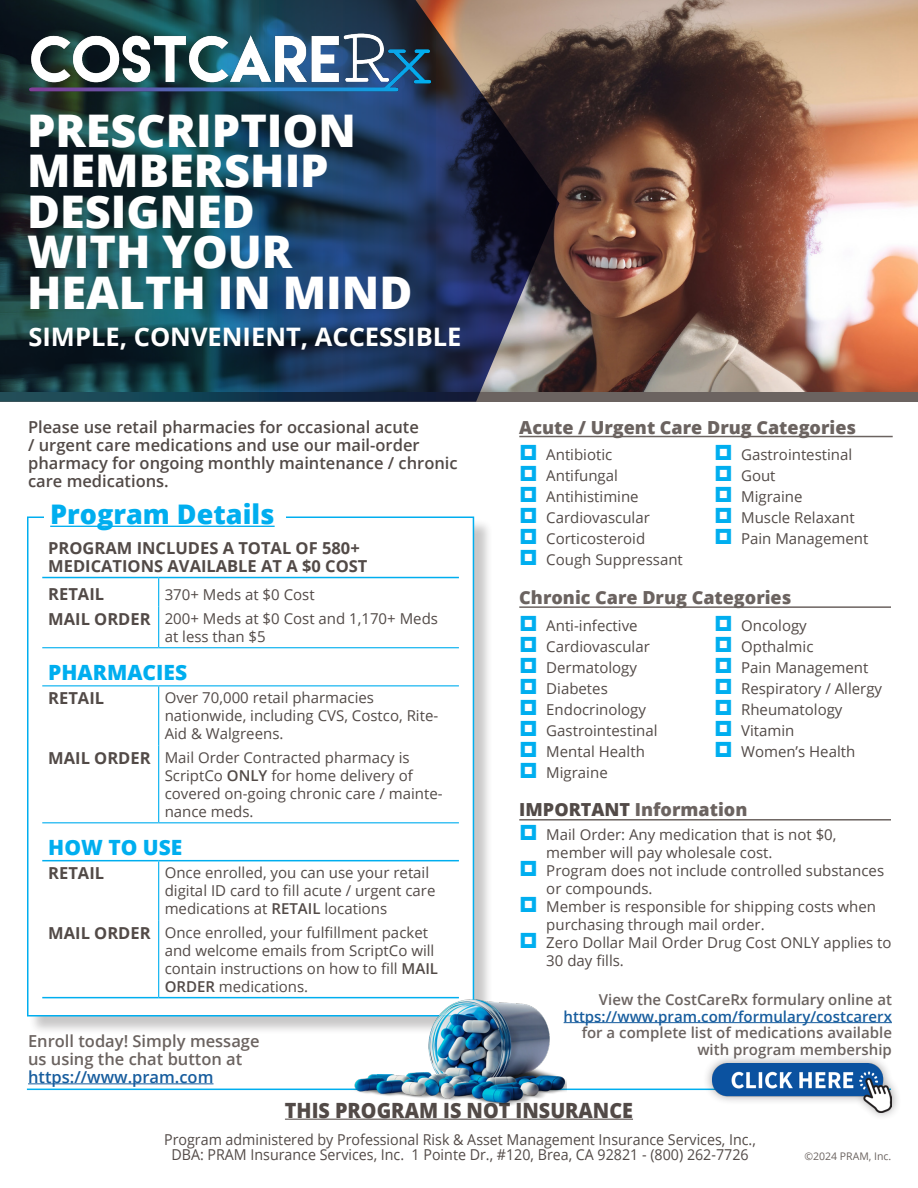
<style>
.page{position:relative;width:918px;height:1188px;background:#fff}
.page>*{position:absolute;margin:0;border:0;box-sizing:border-box;transform-origin:0 0}
.t1{font:800 45px/40.5px "Open Sans";color:#fff}
.t2{font:800 27px "Open Sans";color:#00aeef}
.t3{font:700 25.5px "Open Sans";color:#fff}
.t4{font:800 21px "Open Sans";color:#524a47;scale:.94 1}
.t5{font:800 21px "Open Sans";color:#00aeef}
.t6{font:800 18px "Open Sans";color:#6b6360}
.t7{font:600 16.5px/18px "Open Sans";color:#524a47}
.t8{font:700 16.5px/18px "Open Sans";color:#524a47}
.t9{font:600 16.5px/18px "Open Sans";color:#6b6360}
.t10{font:600 16.5px "Open Sans";color:#175d9e}
.t11{font:15px/21px "Open Sans";color:#524a47}
.t12{font:15px/15px "Open Sans";color:#524a47;text-align:center;scale:.95 1}
.t13{font:600 15px/16.5px "Open Sans";color:#6b6360;text-align:right}
.t14{font:600 15px "Open Sans";color:#175d9e}
.t15{font:10.5px "Open Sans";color:#6b6360}
.s1{font-weight:700;font-size:16.5px}
.s2{font-weight:600}
.s3{color:#524a47}
</style>
<div class="page">
<img style="left:559px;top:0;width:359px;height:392px">
<div style="left:0;top:392px;width:918px;height:10px;background:#6b6360"></div>
<img style="left:0;top:0;width:559px;height:402px">
<hr style="left:27px;top:1089px;width:864px;height:1px;background:#00aeef">
<hr style="left:285px;top:1119px;width:348px;height:1px;background:#524a47">
<img style="left:26px;top:27px;width:409px;height:67px">
<hr style="left:519px;top:436px;width:374px;height:1px;background:#6b6360">
<hr style="left:519px;top:606px;width:372px;height:2px;background:#6b6360">
<div style="left:29px;top:519px;width:464px;height:516px;background:#231f20;opacity:.25"></div>
<div style="left:27px;top:517px;width:447px;height:500px;background:#fff;border:2px solid #00aeef"></div>
<div style="left:44px;top:495px;width:242px;height:40px;background:#fff"></div>
<hr style="left:50px;top:526px;width:225px;height:1px;background:#00aeef">
<svg style="left:158px;top:578px;width:1px;height:28px"></svg>
<hr style="left:158px;top:606px;width:1px;height:41px;background:#00aeef">
<hr style="left:158px;top:686px;width:1px;height:59px;background:#00aeef">
<hr style="left:158px;top:745px;width:1px;height:77px;background:#00aeef">
<hr style="left:158px;top:861px;width:1px;height:59px;background:#00aeef">
<hr style="left:158px;top:920px;width:1px;height:77px;background:#00aeef">
<hr style="left:42px;top:685px;width:117px;height:1px;background:#00aeef">
<hr style="left:159px;top:685px;width:300px;height:1px;background:#00aeef">
<hr style="left:42px;top:860px;width:117px;height:1px;background:#00aeef">
<hr style="left:159px;top:860px;width:300px;height:1px;background:#00aeef">
<hr style="left:42px;top:822px;width:117px;height:1px;background:#00aeef">
<hr style="left:159px;top:822px;width:300px;height:1px;background:#00aeef">
<hr style="left:42px;top:647px;width:117px;height:1px;background:#00aeef">
<hr style="left:159px;top:647px;width:300px;height:1px;background:#00aeef">
<hr style="left:42px;top:997px;width:117px;height:1px;background:#00aeef">
<hr style="left:159px;top:997px;width:300px;height:1px;background:#00aeef">
<hr style="left:42px;top:577px;width:117px;height:1px;background:#00aeef">
<hr style="left:159px;top:577px;width:300px;height:1px;background:#00aeef">
<hr style="left:519px;top:819px;width:372px;height:2px;background:#6b6360">
<hr style="left:28px;top:1083px;width:186px;height:1px;background:#175d9e">
<img style="left:351px;top:960px;width:216px;height:160px">
<hr style="left:564px;top:1022px;width:328px;height:1px;background:#175d9e">
<div style="left:702px;top:1054px;width:200px;height:68px;background:#231f20;opacity:.45"></div>
<img style="left:712px;top:1064px;width:180px;height:48px">
<h1 class="t1" style="left:27px;top:108px;width:387px">PRESCRIPTION<br>MEMBERSHIP<br>DESIGNED<br>WITH YOUR<br>HEALTH IN MIND</h1>
<h3 class="t3" style="left:28px;top:319px;width:435px">SIMPLE, CONVENIENT, ACCESSIBLE</h3>
<p class="t7" style="left:28px;top:418px;width:431px">Please use retail pharmacies for occasional acute<br>/ urgent care medications and use our mail-order pharmacy for ongoing monthly maintenance / chronic care medications.</p>
<h2 class="t2" style="left:50px;top:494px;width:226px">Program Details</h2>
<p class="t8" style="left:48px;top:538px;width:321px">PROGRAM INCLUDES A TOTAL OF 580+<br>MEDICATIONS AVAILABLE AT A $0 COST</p>
<p class="t8" style="left:48px;top:585px;width:57px">RETAIL</p>
<p class="t11" style="left:48px;top:583px;width:391px;line-height:23.5px;text-align:center">370+ Meds at $0 Cost<br><span class="s1">MAIL ORDER</span> 200+ Meds at $0 Cost and 1,170+ Meds</p>
<p class="t11" style="left:165px;top:625px;width:103px">at less than $5</p>
<h3 class="t5" style="left:48px;top:656px;width:140px">PHARMACIES</h3>
<p class="t8" style="left:48px;top:689px;width:57px">RETAIL</p>
<p class="t11" style="left:165px;top:689px;width:275px;line-height:18px">Over 70,000 retail pharmacies nationwide, including CVS, Costco, Rite-<br>Aid &amp; Walgreens.</p>
<p class="t11" style="left:165px;top:748px;width:279px;line-height:18px;text-indent:-116px"><span class="s1">MAIL ORDER</span> Mail Order Contracted pharmacy is<br>ScriptCo <span class="s2">ONLY</span> for home delivery of covered on-going chronic care / mainte&shy;nance meds.</p>
<h3 class="t5" style="left:48px;top:831px;width:136px">HOW TO USE</h3>
<p class="t8" style="left:48px;top:864px;width:57px">RETAIL</p>
<p class="t11" style="left:165px;top:863px;width:272px;line-height:18px">Once enrolled, you can use your retail digital ID card to fill acute / urgent care medications at <span class="s2">RETAIL</span> locations</p>
<p class="t11" style="left:165px;top:923px;width:275px;line-height:18px;text-indent:-116px"><span class="s1">MAIL ORDER</span> Once enrolled, your fulfillment packet and welcome emails from ScriptCo will contain instructions on how to fill <span class="s2">MAIL ORDER</span> medications.</p>
<p class="t9" style="left:28px;top:1031px;width:233px">Enroll today! Simply message us using the chat button at</p>
<p class="t10" style="left:28px;top:1065px;width:187px">https://www.pram.com</p>
<p class="t6" style="left:519px;top:414px;width:338px">Acute / Urgent Care Drug Categories</p>
<p class="t11" style="left:546px;top:444px;width:138px">Antibiotic<br>Antifungal<br>Antihistimine<br>Cardiovascular<br>Corticosteroid<br>Cough Suppressant</p>
<p class="t11" style="left:741px;top:444px;width:129px">Gastrointestinal<br>Gout<br>Migraine<br>Muscle Relaxant<br>Pain Management</p>
<p class="t6" style="left:519px;top:584px;width:274px">Chronic Care Drug Categories</p>
<p class="t11" style="left:546px;top:615px;width:113px">Anti-infective<br>Cardiovascular<br>Dermatology<br>Diabetes<br>Endocrinology<br>Gastrointestinal<br>Mental Health<br>Migraine</p>
<p class="t11" style="left:741px;top:615px;width:143px">Oncology<br>Opthalmic<br>Pain Management<br>Respiratory / Allergy<br>Rheumatology<br>Vitamin<br>Women’s Health</p>
<p class="t6" style="left:519px;top:796px;width:230px"><span class="s3">IMPORTANT</span> Information</p>
<p class="t11" style="left:546px;top:826px;width:347px;line-height:18px">Mail Order: Any medication that is not $0, member will pay wholesale cost.<br>Program does not include controlled substances or compounds.<br>Member is responsible for shipping costs when purchasing through mail order.<br>Zero Dollar Mail Order Drug Cost ONLY applies to 30 day fills.</p>
<p class="t13" style="left:599px;top:991px;width:295px">View the CostCareRx formulary online at</p>
<p class="t14" style="left:564px;top:1006px;width:330px">https://www.pram.com/formulary/costcarerx</p>
<p class="t13" style="left:582px;top:1024px;width:312px">for a complete list of medications available with program membership</p>
<h3 class="t4" style="left:285px;top:1094px;width:372px">THIS PROGRAM IS NOT INSURANCE</h3>
<p class="t12" style="left:164px;top:1132px;width:624px">Program administered by Professional Risk &amp; Asset Management Insurance Services, Inc.,<br>DBA: PRAM Insurance Services, Inc. 1 Pointe Dr., #120, Brea, CA 92821 - (800) 262-7726</p>
<p class="t15" style="left:804px;top:1149px;width:88px">©2024 PRAM, Inc.</p>
</div>
